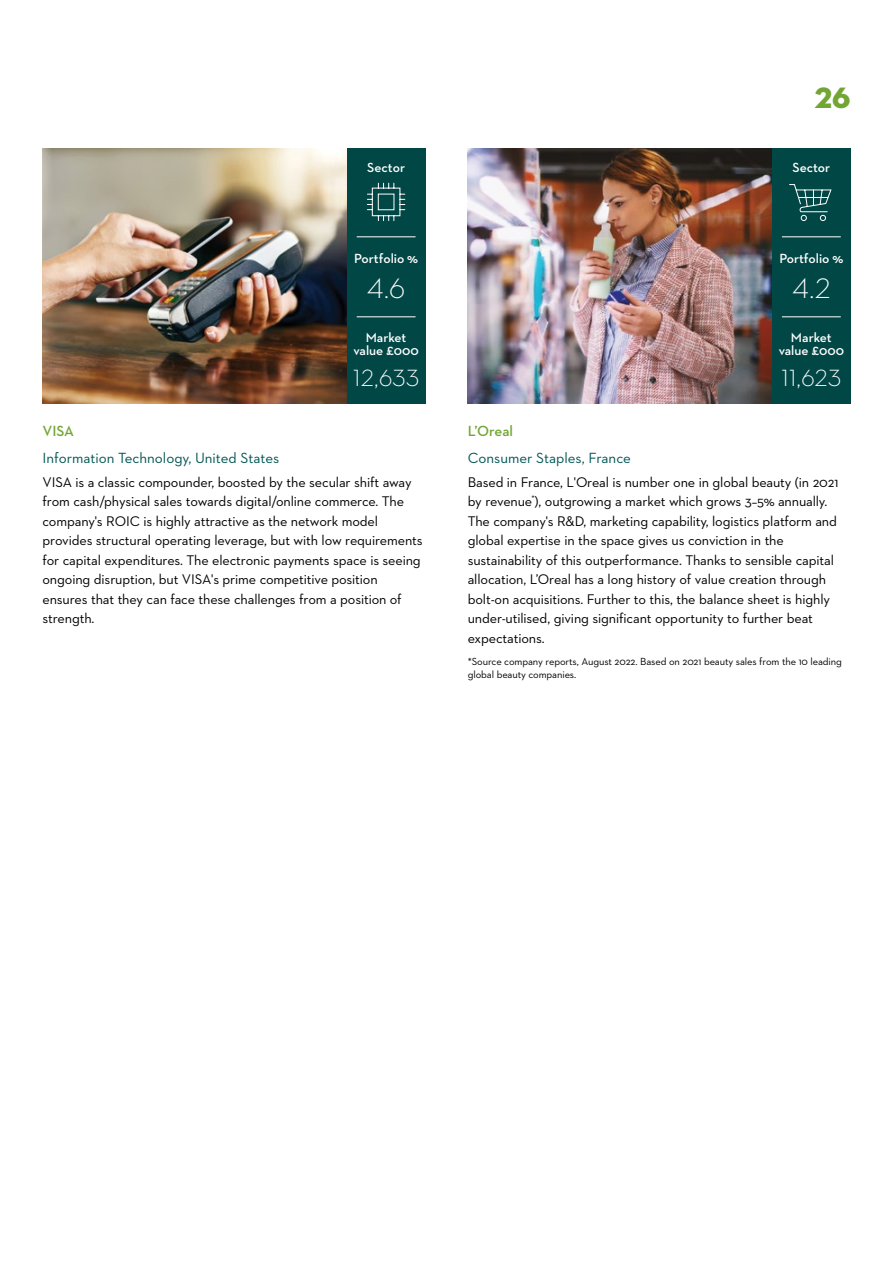
<style>
.page{position:relative;width:893px;height:1263px;background:#fff}
.page>*{position:absolute;margin:0;border:0;box-sizing:border-box;transform-origin:0 0}
.t1{font:300 39px "Neutraface 2 Display";color:#fff}
.t2{font:300 32.4px "Neutraface 2 Display";color:#fff}
.t3{font:30px "Neutraface 2 Display Titling";color:#73a534}
.t4{font:15px "Neutraface 2 Text";color:#005553}
.t5{font:600 15px "Neutraface 2 Text";letter-spacing:-.005em;color:#73a534}
.t6{font:14.25px/19.5px "Neutraface 2 Text";letter-spacing:-.01em;color:#000}
.t7{font:600 13.5px/13.5px "Neutraface 2 Text";color:#fff;text-align:center}
.t8{font:10.5px/13.5px "Neutraface 2 Text";letter-spacing:-.01em;color:#000}
</style>
<div class="page">
<img style="left:468px;top:149px;width:304px;height:255px">
<div style="left:772px;top:149px;width:78px;height:255px;background:#004745"></div>
<hr style="left:782px;top:236px;width:59px;height:1px;background:#fff">
<hr style="left:782px;top:316px;width:59px;height:1px;background:#fff">
<svg style="left:789px;top:184px;width:43px;height:37px"></svg>
<img style="left:43px;top:149px;width:304px;height:255px">
<div style="left:347px;top:149px;width:78px;height:255px;background:#004745"></div>
<hr style="left:357px;top:236px;width:59px;height:1px;background:#fff">
<svg style="left:367px;top:182px;width:39px;height:39px"></svg>
<hr style="left:357px;top:316px;width:59px;height:1px;background:#fff">
<h3 class="t3" style="left:815px;top:79px;width:37px">26</h3>
<p class="t7" style="left:367px;top:160px;width:39px">Sector</p>
<p class="t7" style="left:792px;top:160px;width:39px">Sector</p>
<p class="t7" style="left:354px;top:251px;width:66px">Portfolio %</p>
<p class="t7" style="left:779px;top:251px;width:66px">Portfolio %</p>
<h1 class="t1" style="left:367px;top:264px;width:40px">4.6</h1>
<h1 class="t1" style="left:792px;top:264px;width:40px">4.2</h1>
<p class="t7" style="left:353px;top:330px;width:67px">Market value £000</p>
<p class="t7" style="left:779px;top:330px;width:67px">Market value £000</p>
<h2 class="t2" style="left:353px;top:358px;width:68px">12,633</h2>
<h2 class="t2" style="left:781px;top:358px;width:62px">11,623</h2>
<p class="t5" style="left:43px;top:421px;width:33px">VISA</p>
<p class="t4" style="left:43px;top:448px;width:238px">Information Technology, United States</p>
<p class="t6" style="left:43px;top:472px;width:382px">VISA is a classic compounder, boosted by the secular shift away from cash/physical sales towards digital/online commerce. The company's ROIC is highly attractive as the network model provides structural operating leverage, but with low requirements for capital expenditures. The electronic payments space is seeing ongoing disruption, but VISA's prime competitive position ensures that they can face these challenges from a position of strength.</p>
<p class="t5" style="left:468px;top:421px;width:47px">L’Oreal</p>
<p class="t4" style="left:468px;top:448px;width:165px">Consumer Staples, France</p>
<p class="t6" style="left:468px;top:472px;width:372px">Based in France, L'Oreal is number one in global beauty (in 2021 by revenue<sup>*</sup>), outgrowing a market which grows 3–5% annually.<br>The company's R&amp;D, marketing capability, logistics platform and global expertise in the space gives us conviction in the sustainability of this outperformance. Thanks to sensible capital allocation, L’Oreal has a long history of value creation through bolt-on acquisitions. Further to this, the balance sheet is highly under-utilised, giving significant opportunity to further beat expectations.</p>
<p class="t8" style="left:468px;top:654px;width:376px">*Source company reports, August 2022. Based on 2021 beauty sales from the 10 leading global beauty companies.</p>
</div>
